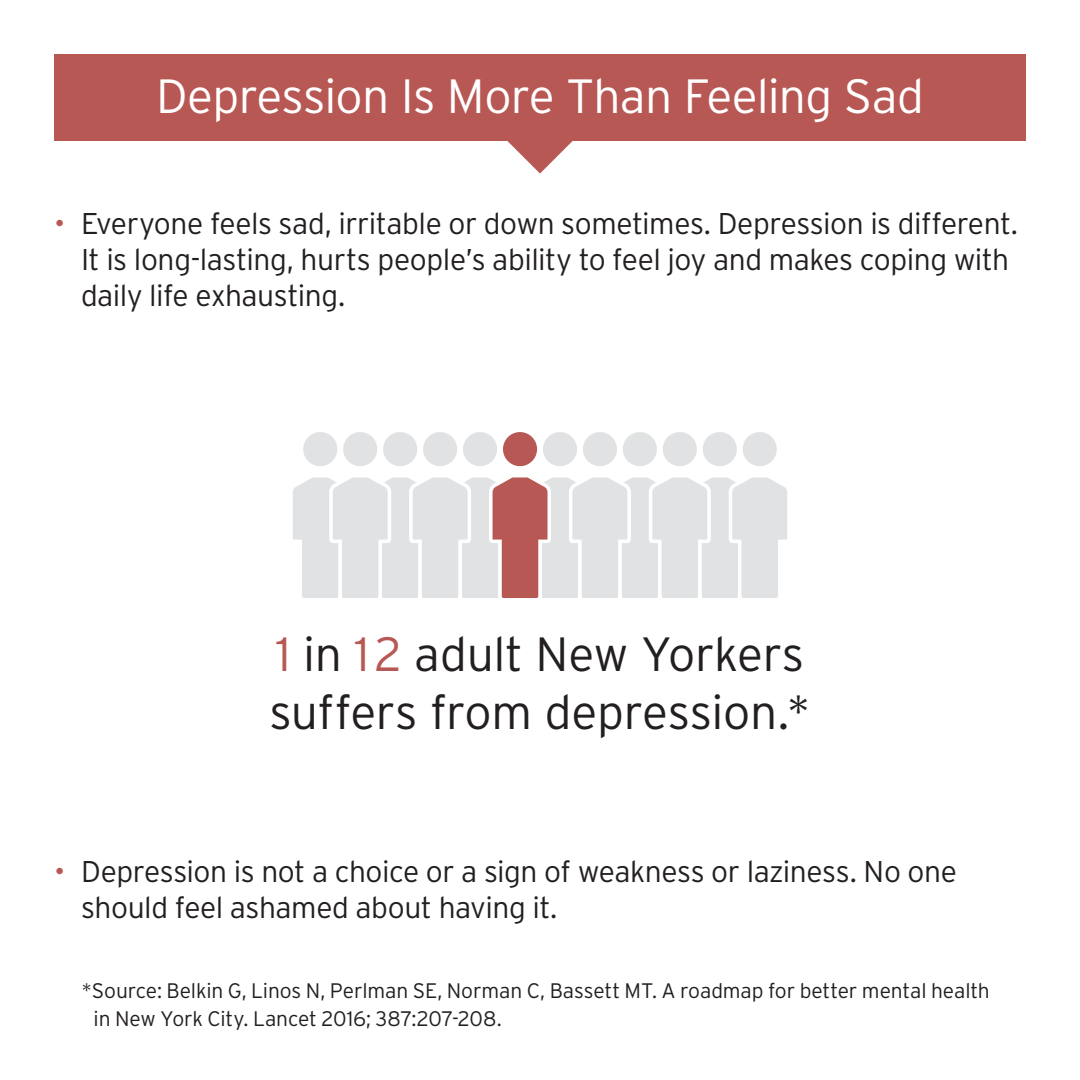
<style>
.page{position:relative;width:1080px;height:1080px;background:#fff}
.page>*{position:absolute;margin:0;border:0;box-sizing:border-box;transform-origin:0 0}
.Sub_2{font:300 48px/57.6px "Interstate";letter-spacing:-.01em;color:#231f20}
.hed{font:300 48px "Interstate";letter-spacing:-.015em;color:#fff}
.t1{font:300 30px/36px "Interstate";letter-spacing:-.015em;color:#231f20}
.Desscription{font:300 21px/28.2px "Interstate";letter-spacing:-.005em;color:#231f20}
.s1{color:#b85854}
</style>
<div class="page">
<svg style="left:461px;top:140px;width:158px;height:34px"></svg>
<div style="left:54px;top:54px;width:972px;height:86px;background:#b85854"></div>
<svg style="left:543px;top:432px;width:34px;height:34px"></svg>
<svg style="left:663px;top:432px;width:34px;height:34px"></svg>
<svg style="left:623px;top:432px;width:34px;height:34px"></svg>
<svg style="left:703px;top:432px;width:34px;height:34px"></svg>
<svg style="left:383px;top:432px;width:34px;height:34px"></svg>
<svg style="left:343px;top:432px;width:34px;height:34px"></svg>
<svg style="left:463px;top:432px;width:34px;height:34px"></svg>
<svg style="left:303px;top:432px;width:34px;height:34px"></svg>
<svg style="left:423px;top:432px;width:34px;height:34px"></svg>
<svg style="left:503px;top:432px;width:34px;height:34px"></svg>
<svg style="left:583px;top:432px;width:34px;height:34px"></svg>
<svg style="left:743px;top:432px;width:34px;height:34px"></svg>
<svg style="left:293px;top:477px;width:494px;height:121px;background:#e1d9da"></svg>
<p class="hed" style="left:156px;top:69px;width:769px">Depression Is More Than Feeling Sad</p>
<p class="t1" style="left:81px;top:205px;width:939px;text-indent:-27px"><span class="s1">•</span> Everyone feels sad, irritable or down sometimes. Depression is different.<br>It is long-lasting, hurts people’s ability to feel joy and makes coping with daily life exhausting.</p>
<p class="Sub_2" style="left:269px;top:625px;width:543px"><span class="s1">1</span> in <span class="s1">12</span> adult New Yorkers suffers from depression.*</p>
<p class="t1" style="left:81px;top:853px;width:877px;text-indent:-27px"><span class="s1">•</span> Depression is not a choice or a sign of weakness or laziness. No one should feel ashamed about having it.</p>
<p class="Desscription" style="left:94px;top:976px;width:898px;text-indent:-12px">*Source: Belkin G, Linos N, Perlman SE, Norman C, Bassett MT. A roadmap for better mental health in New York City. Lancet 2016; 387:207-208.</p>
</div>
